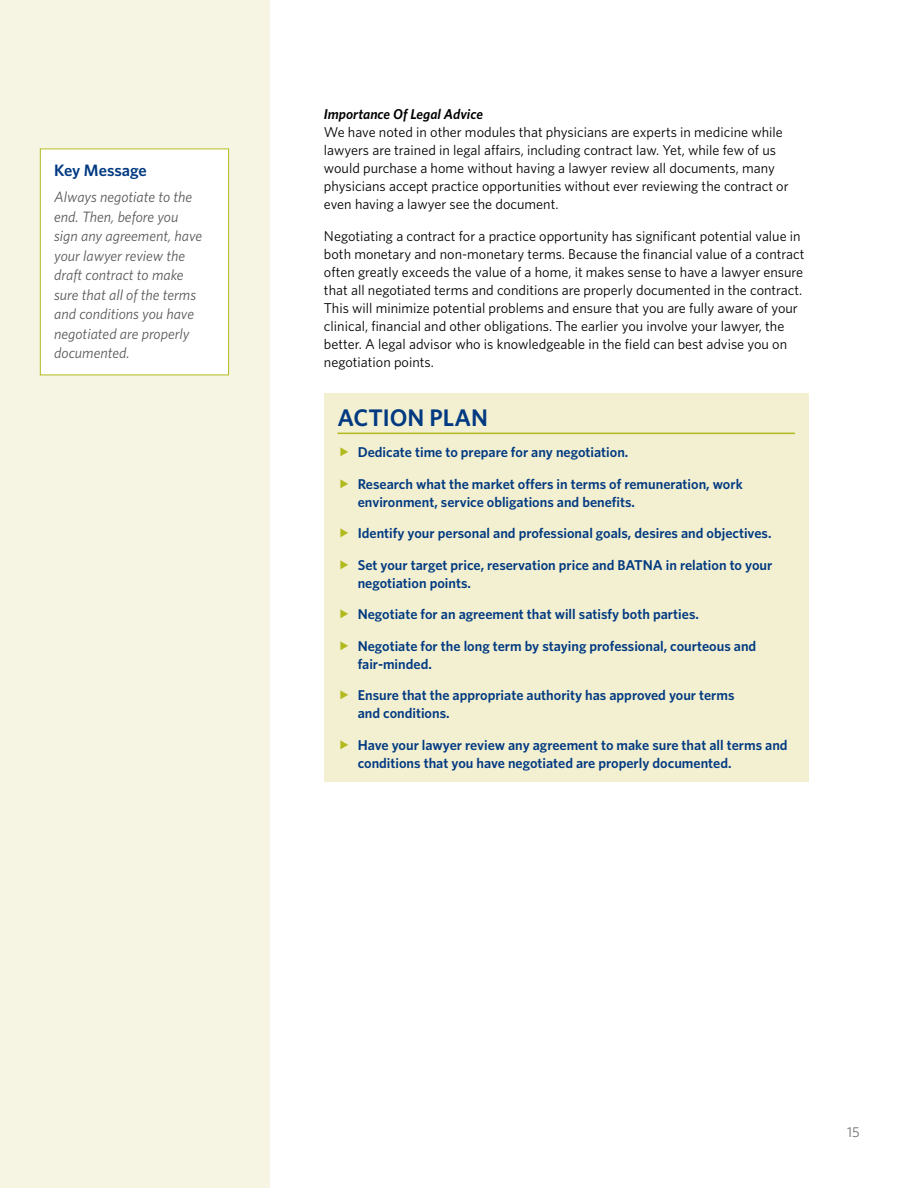
<style>
.page{position:relative;width:918px;height:1188px;background:#fff}
.page>*{position:absolute;margin:0;border:0;box-sizing:border-box;transform-origin:0 0}
.t1{font:600 24px "Whitney";color:#013a81}
.t2{font:600 16.5px "Whitney";color:#013a81}
.t3{font:italic 15px/19.5px "Whitney";color:#58595b}
.t4{font:14.25px/18px "Whitney";color:#000}
.t5{font:600 14.25px/18px "Whitney";color:#013a81}
.t6{font:italic 600 14.25px "Whitney";color:#000}
.t7{font:14.25px "Whitney";color:#6d6e71}
</style>
<div class="page">
<div style="left:0;top:0;width:270px;height:1188px;background:#f6f4e2"></div>
<div style="left:324px;top:393px;width:484px;height:388px;background:#f3efd1"></div>
<hr style="left:338px;top:433px;width:457px;height:1px;background:#b2bb1e">
<div style="left:40px;top:149px;width:189px;height:226px;background:#fff"></div>
<div style="left:40px;top:148px;width:189px;height:227px;border:1px solid #b2bb1e"></div>
<p class="t2" style="left:54px;top:159px;width:94px">Key Message</p>
<p class="t3" style="left:54px;top:187px;width:150px">Always negotiate to the end. Then, before you sign any agreement, have your lawyer review the draft contract to make sure that all of the terms and conditions you have negotiated are properly documented.</p>
<p class="t6" style="left:324px;top:105px;width:161px">Importance Of Legal Advice</p>
<p class="t4" style="left:324px;top:123px;width:466px">We have noted in other modules that physicians are experts in medicine while lawyers are trained in legal affairs, including contract law. Yet, while few of us would purchase a home without having a lawyer review all documents, many physicians accept practice opportunities without ever reviewing the contract or even having a lawyer see the document.</p>
<p class="t4" style="left:324px;top:227px;width:482px">Negotiating a contract for a practice opportunity has significant potential value in both monetary and non-monetary terms. Because the financial value of a contract often greatly exceeds the value of a home, it makes sense to have a lawyer ensure that all negotiated terms and conditions are properly documented in the contract.<br>This will minimize potential problems and ensure that you are fully aware of your clinical, financial and other obligations. The earlier you involve your lawyer, the better. A legal advisor who is knowledgeable in the field can best advise you on negotiation points.</p>
<h1 class="t1" style="left:338px;top:402px;width:31px">Action</h1>
<h1 class="t1" style="left:430px;top:402px;width:15px">plan</h1>
<p class="t5" style="left:358px;top:443px;width:272px">Dedicate time to prepare for any negotiation.</p>
<p class="t5" style="left:358px;top:475px;width:386px">Research what the market offers in terms of remuneration, work environment, service obligations and benefits.</p>
<p class="t5" style="left:358px;top:524px;width:415px">Identify your personal and professional goals, desires and objectives.</p>
<p class="t5" style="left:358px;top:556px;width:416px">Set your target price, reservation price and BATNA in relation to your negotiation points.</p>
<p class="t5" style="left:358px;top:605px;width:343px">Negotiate for an agreement that will satisfy both parties.</p>
<p class="t5" style="left:358px;top:637px;width:400px">Negotiate for the long term by staying professional, courteous and fair‑minded.</p>
<p class="t5" style="left:358px;top:686px;width:378px">Ensure that the appropriate authority has approved your terms and conditions.</p>
<p class="t5" style="left:358px;top:736px;width:431px">Have your lawyer review any agreement to make sure that all terms and conditions that you have negotiated are properly documented.</p>
<p class="t7" style="left:847px;top:1122px;width:14px">15</p>
</div>
